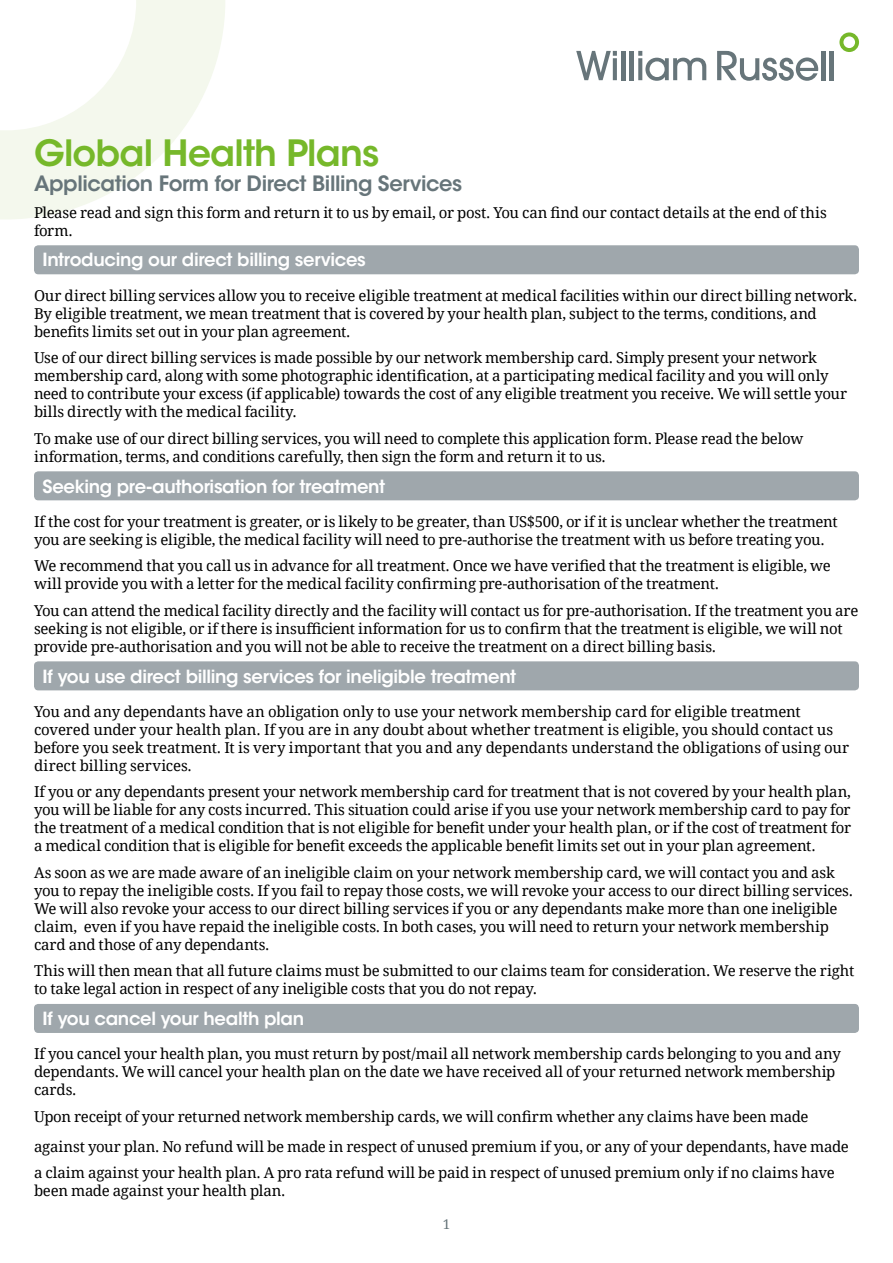
<style>
.page{position:relative;width:893px;height:1263px;background:#fff}
.page>*{position:absolute;margin:0;border:0;box-sizing:border-box;transform-origin:0 0}
.t1{font:600 36px "ITC Avant Garde Std";letter-spacing:-.02em;color:#76b82a}
.t2{font:600 21px "ITC Avant Garde Std";letter-spacing:-.02em;color:#67757a}
.t3{font:600 18px "ITC Avant Garde Std";letter-spacing:-.02em;color:#fff}
.t4{font:15px/18px "Droid Serif";letter-spacing:-.015em;color:#000}
.t5{font:13.5px "Droid Serif";color:#67757a}
</style>
<div class="page">
<svg style="left:0;top:0;width:225px;height:219px;fill:#f4f8ed"></svg>
<svg style="left:576px;top:51px;width:41px;height:29px"></svg>
<hr style="left:613px;top:58px;width:4px;height:22px;background:#67757a">
<hr style="left:621px;top:51px;width:4px;height:29px;background:#67757a">
<hr style="left:630px;top:51px;width:4px;height:29px;background:#67757a">
<svg style="left:638px;top:51px;width:68px;height:30px"></svg>
<svg style="left:717px;top:51px;width:101px;height:30px"></svg>
<hr style="left:821px;top:51px;width:4px;height:29px;background:#67757a">
<hr style="left:830px;top:51px;width:4px;height:29px;background:#67757a">
<svg style="left:839px;top:32px;width:20px;height:20px"></svg>
<div style="left:34px;top:245px;width:825px;height:29px;background:#9fa7ac;border-radius:4px"></div>
<div style="left:34px;top:471px;width:825px;height:29px;background:#9fa7ac;border-radius:4px"></div>
<div style="left:34px;top:661px;width:825px;height:29px;background:#9fa7ac;border-radius:4px"></div>
<div style="left:34px;top:1004px;width:825px;height:29px;background:#9fa7ac;border-radius:4px"></div>
<h1 class="t1" style="left:34px;top:130px;width:347px">Global Health Plans</h1>
<h2 class="t2" style="left:34px;top:170px;width:430px">Application Form for Direct Billing Services</h2>
<p class="t4" style="left:34px;top:203px;width:794px">Please read and sign this form and return it to us by email, or post. You can find our contact details at the end of this form.</p>
<p class="t3" style="left:43px;top:248px;width:325px">Introducing our direct billing services</p>
<p class="t4" style="left:34px;top:286px;width:825px">Our direct billing services allow you to receive eligible treatment at medical facilities within our direct billing network.<br>By eligible treatment, we mean treatment that is covered by your health plan, subject to the terms, conditions, and benefits limits set out in your plan agreement.</p>
<p class="t4" style="left:34px;top:349px;width:815px">Use of our direct billing services is made possible by our network membership card. Simply present your network membership card, along with some photographic identification, at a participating medical facility and you will only need to contribute your excess (if applicable) towards the cost of any eligible treatment you receive. We will settle your bills directly with the medical facility.</p>
<p class="t4" style="left:34px;top:429px;width:771px">To make use of our direct billing services, you will need to complete this application form. Please read the below information, terms, and conditions carefully, then sign the form and return it to us.</p>
<p class="t3" style="left:43px;top:474px;width:344px">Seeking pre-authorisation for treatment</p>
<p class="t4" style="left:34px;top:512px;width:805px">If the cost for your treatment is greater, or is likely to be greater, than US$500, or if it is unclear whether the treatment you are seeking is eligible, the medical facility will need to pre-authorise the treatment with us before treating you.</p>
<p class="t4" style="left:34px;top:557px;width:798px">We recommend that you call us in advance for all treatment. Once we have verified that the treatment is eligible, we will provide you with a letter for the medical facility confirming pre-authorisation of the treatment.</p>
<p class="t4" style="left:34px;top:601px;width:826px">You can attend the medical facility directly and the facility will contact us for pre-authorisation. If the treatment you are seeking is not eligible, or if there is insufficient information for us to confirm that the treatment is eligible, we will not provide pre-authorisation and you will not be able to receive the treatment on a direct billing basis.</p>
<p class="t3" style="left:43px;top:664px;width:475px">If you use direct billing services for ineligible treatment</p>
<p class="t4" style="left:34px;top:702px;width:817px">You and any dependants have an obligation only to use your network membership card for eligible treatment covered under your health plan. If you are in any doubt about whether treatment is eligible, you should contact us before you seek treatment. It is very important that you and any dependants understand the obligations of using our direct billing services.</p>
<p class="t4" style="left:34px;top:783px;width:819px;text-align:justify">If you or any dependants present your network membership card for treatment that is not covered by your health plan, you will be liable for any costs incurred. This situation could arise if you use your network membership card to pay for the treatment of a medical condition that is not eligible for benefit under your health plan, or if the cost of treatment for a medical condition that is eligible for benefit exceeds the applicable benefit limits set out in your plan agreement.</p>
<p class="t4" style="left:34px;top:863px;width:820px">As soon as we are made aware of an ineligible claim on your network membership card, we will contact you and ask you to repay the ineligible costs. If you fail to repay those costs, we will revoke your access to our direct billing services.<br>We will also revoke your access to our direct billing services if you or any dependants make more than one ineligible claim, even if you have repaid the ineligible costs. In both cases, you will need to return your network membership card and those of any dependants.</p>
<p class="t4" style="left:34px;top:962px;width:822px">This will then mean that all future claims must be submitted to our claims team for consideration. We reserve the right to take legal action in respect of any ineligible costs that you do not repay.</p>
<p class="t3" style="left:43px;top:1007px;width:263px">If you cancel your health plan</p>
<p class="t4" style="left:34px;top:1045px;width:808px">If you cancel your health plan, you must return by post/mail all network membership cards belonging to you and any dependants. We will cancel your health plan on the date we have received all of your returned network membership cards.</p>
<p class="t4" style="left:34px;top:1101px;width:816px;line-height:30px">Upon receipt of your returned network membership cards, we will confirm whether any claims have been made against your plan. No refund will be made in respect of unused premium if you, or any of your dependants, have made</p>
<p class="t4" style="left:34px;top:1164px;width:802px">a claim against your health plan. A pro rata refund will be paid in respect of unused premium only if no claims have been made against your health plan.</p>
<p class="t5" style="left:443px;top:1215px;width:9px">1</p>
</div>
